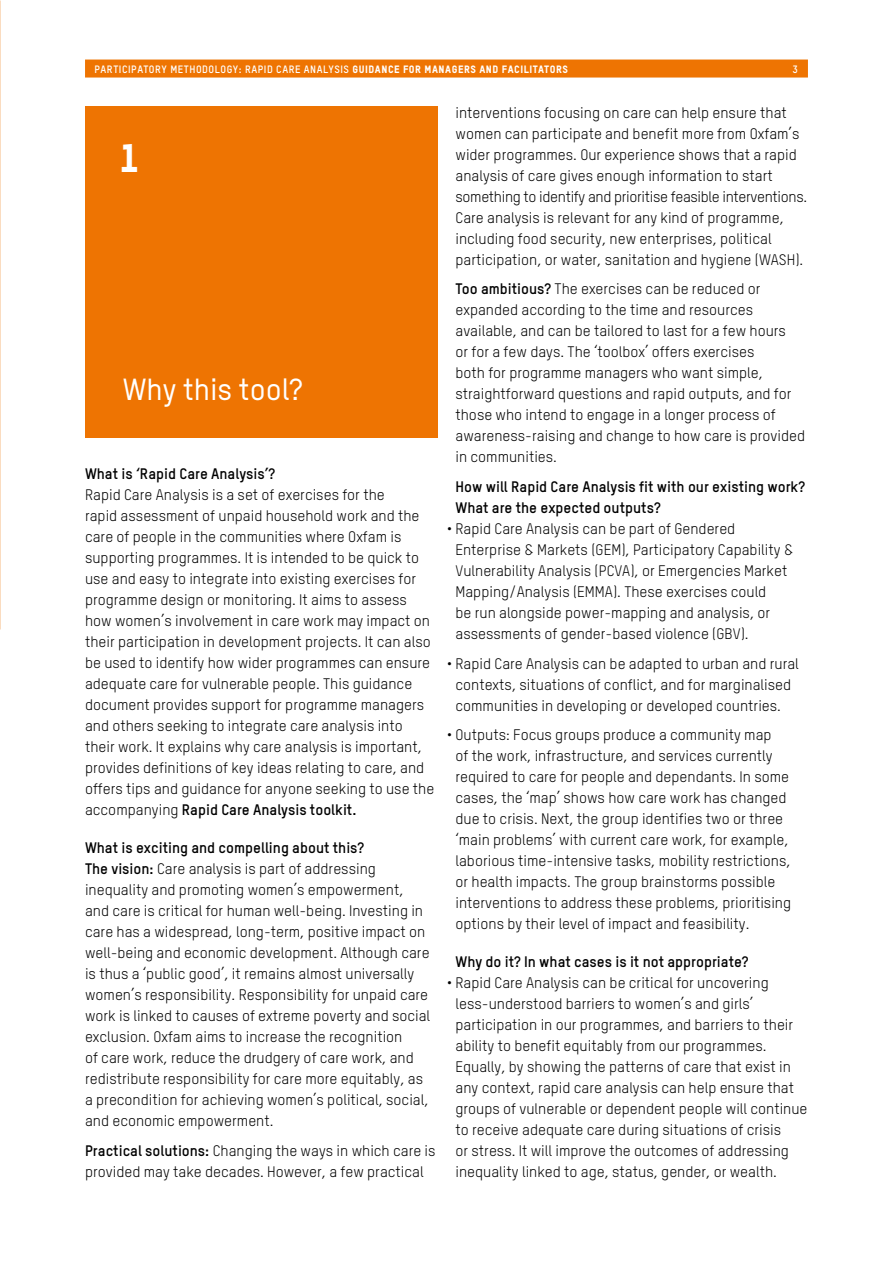
<style>
.page{position:relative;width:893px;height:1263px;background:#fff}
.page>*{position:absolute;margin:0;border:0;box-sizing:border-box;transform-origin:0 0}
.t1{font:39px "Oxfam TSTARPRO Headline";color:#fff}
.t2{font:500 30px "Oxfam TSTARPRO";color:#fff}
.t3{font:15px/21px "Oxfam TSTARPRO";color:#000}
.t4{font:700 15px/21px "Oxfam TSTARPRO";color:#000}
.t5{font:700 10.5px "Oxfam TSTARPRO";letter-spacing:.05em;color:#fff}
.s1{font-family:"Oxfam TSTARPRO Headline";font-weight:400}
.s2{font-weight:700}
</style>
<div class="page">
<div style="left:85px;top:106px;width:352px;height:331px;background:#ee7402"></div>
<div style="left:85px;top:60px;width:723px;height:18px;background:#ee7402"></div>
<p class="t5" style="left:94px;top:62px;width:475px">PARTICIPATORY METHODOLOGY: RAPID CARE ANALYSIS <span class="s1">GUIDANCE FOR MANAGERS AND FACILITATORS</span></p>
<p class="t5" style="left:792px;top:62px;width:7px">3</p>
<h1 class="t1" style="left:119px;top:133px;width:22px">1</h1>
<h2 class="t2" style="left:123px;top:371px;width:182px">Why this tool?</h2>
<p class="t4" style="left:85px;top:463px;width:192px">What is ‘Rapid Care Analysis’?</p>
<p class="t3" style="left:85px;top:484px;width:351px">Rapid Care Analysis is a set of exercises for the<br>rapid assessment of unpaid household work and the care of people in the communities where Oxfam is supporting programmes. It is intended to be quick to use and easy to integrate into existing exercises for programme design or monitoring. It aims to assess how women’s involvement in care work may impact on their participation in development projects. It can also be used to identify how wider programmes can ensure adequate care for vulnerable people. This guidance document provides support for programme managers and others seeking to integrate care analysis into their work. It explains why care analysis is important, provides definitions of key ideas relating to care, and offers tips and guidance for anyone seeking to use the accompanying <span class="s2">Rapid Care Analysis toolkit.</span></p>
<p class="t3" style="left:85px;top:837px;width:347px"><span class="s2">What is exciting and compelling about this?<br>The vision:</span> Care analysis is part of addressing inequality and promoting women’s empowerment, and care is critical for human well-being. Investing in care has a widespread, long-term, positive impact on well-being and economic development. Although care is thus a ‘public good’, it remains almost universally women’s responsibility. Responsibility for unpaid care work is linked to causes of extreme poverty and social exclusion. Oxfam aims to increase the recognition<br>of care work, reduce the drudgery of care work, and redistribute responsibility for care more equitably, as a precondition for achieving women’s political, social, and economic empowerment.</p>
<p class="t3" style="left:85px;top:1140px;width:352px"><span class="s2">Practical solutions:</span> Changing the ways in which care is provided may take decades. However, a few practical</p>
<p class="t3" style="left:455px;top:102px;width:353px">interventions focusing on care can help ensure that women can participate and benefit more from Oxfam’s wider programmes. Our experience shows that a rapid analysis of care gives enough information to start something to identify and prioritise feasible interventions.<br>Care analysis is relevant for any kind of programme, including food security, new enterprises, political participation, or water, sanitation and hygiene (WASH).</p>
<p class="t3" style="left:455px;top:278px;width:351px"><span class="s2">Too ambitious?</span> The exercises can be reduced or expanded according to the time and resources available, and can be tailored to last for a few hours<br>or for a few days. The ‘toolbox’ offers exercises<br>both for programme managers who want simple, straightforward questions and rapid outputs, and for those who intend to engage in a longer process of awareness-raising and change to how care is provided in communities.</p>
<p class="t4" style="left:455px;top:476px;width:351px">How will Rapid Care Analysis fit with our existing work?<br>What are the expected outputs?</p>
<p class="t3" style="left:455px;top:518px;width:340px;text-indent:-9px">• Rapid Care Analysis can be part of Gendered Enterprise &amp; Markets (GEM), Participatory Capability &amp; Vulnerability Analysis (PCVA), or Emergencies Market Mapping/Analysis (EMMA). These exercises could<br>be run alongside power-mapping and analysis, or assessments of gender-based violence (GBV).</p>
<p class="t3" style="left:455px;top:652px;width:345px;text-indent:-9px">• Rapid Care Analysis can be adapted to urban and rural contexts, situations of conflict, and for marginalised communities in developing or developed countries.</p>
<p class="t3" style="left:455px;top:724px;width:337px;text-indent:-9px">• Outputs: Focus groups produce a community map<br>of the work, infrastructure, and services currently required to care for people and dependants. In some cases, the ‘map’ shows how care work has changed due to crisis. Next, the group identifies two or three ‘main problems’ with current care work, for example, laborious time-intensive tasks, mobility restrictions, or health impacts. The group brainstorms possible interventions to address these problems, prioritising options by their level of impact and feasibility.</p>
<p class="t4" style="left:455px;top:951px;width:295px">Why do it? In what cases is it not appropriate?</p>
<p class="t3" style="left:455px;top:972px;width:354px;text-indent:-9px">• Rapid Care Analysis can be critical for uncovering less-understood barriers to women’s and girls’ participation in our programmes, and barriers to their ability to benefit equitably from our programmes.<br>Equally, by showing the patterns of care that exist in any context, rapid care analysis can help ensure that groups of vulnerable or dependent people will continue to receive adequate care during situations of crisis<br>or stress. It will improve the outcomes of addressing inequality linked to age, status, gender, or wealth.</p>
</div>
